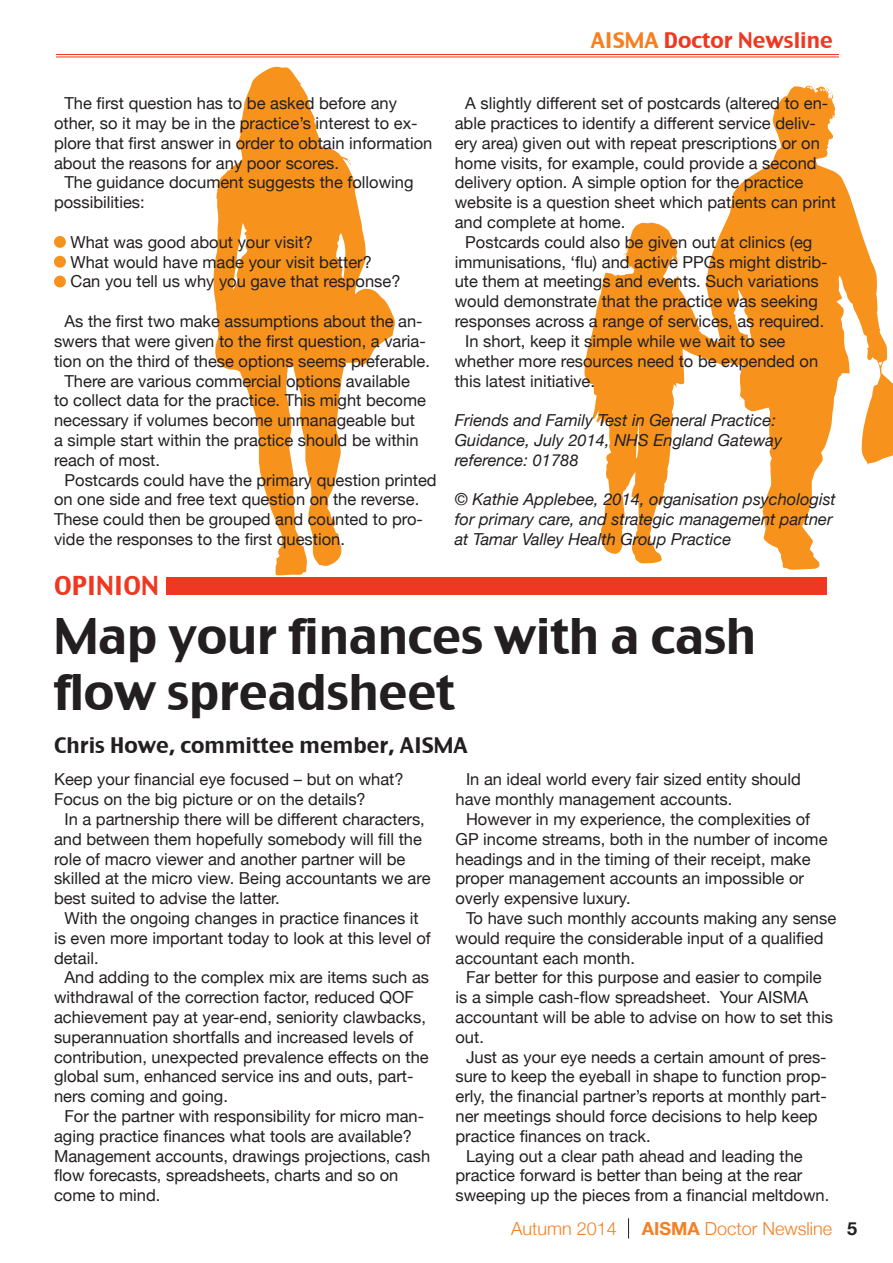
<style>
.page{position:relative;width:893px;height:1263px;background:#fff}
.page>*{position:absolute;margin:0;border:0;box-sizing:border-box;transform-origin:0 0}
.HEAD2{font:48px/55.5px "Charcoal CY";letter-spacing:-.01em;color:#231f20}
.t1{font:25.5px "Charcoal CY";color:#ef3822}
.t2{font:21px "Charcoal CY";color:#231f20}
.t3{font:21px "Charcoal CY";color:#ef3822}
.t4{font:300 18px "Helvetica Neue";color:#f57f21}
.with_ind{font:16.5px/19.8px "Helvetica Neue";color:#231f20}
.no_ind{font:italic 16.5px/19.8px "Helvetica Neue";color:#231f20}
.no_ind-2{font:16.5px/19.8px "Helvetica Neue";color:#231f20}
.s1{color:#f57f21}
.s2{font-weight:700}
.s3{font-weight:700;color:#231f20}
</style>
<div class="page">
<svg style="left:584px;top:85px;width:309px;height:485px"></svg>
<svg style="left:213px;top:66px;width:182px;height:510px;fill:#f7931d"></svg>
<svg style="left:628px;top:1218px;width:1px;height:20px"></svg>
<hr style="left:0;top:54px;width:839px;height:1px;background:#ef3822">
<hr style="left:0;top:57px;width:839px;height:1px;background:#ef3822">
<div style="left:0;top:37px;width:55px;height:32px;background:#fff"></div>
<div style="left:54px;top:236px;width:12px;height:12px;background:#f7931d;border-radius:50%"></div>
<div style="left:54px;top:256px;width:12px;height:12px;background:#f7931d;border-radius:50%"></div>
<div style="left:54px;top:276px;width:12px;height:11px;background:#f7931d;border-radius:50%"></div>
<div style="left:166px;top:577px;width:660px;height:17px;background:#ef3822"></div>
<p class="t3" style="left:591px;top:27px;width:244px"><span class="s1">AISMA</span> Doctor Newsline</p>
<p class="with_ind" style="left:54px;top:94px;width:380px;text-indent:10px">The first question has to be asked before any other, so it may be in the practice’s interest to ex&shy;plore that first answer in order to obtain information about the reasons for any poor scores.</p>
<p class="with_ind" style="left:54px;top:174px;width:361px;text-indent:10px">The guidance document suggests the following possibilities:</p>
<p class="with_ind" style="left:70px;top:233px;width:244px">What was good about your visit?</p>
<p class="with_ind" style="left:70px;top:253px;width:303px">What would have made your visit better?</p>
<p class="with_ind" style="left:70px;top:273px;width:332px">Can you tell us why you gave that response?</p>
<p class="with_ind" style="left:54px;top:312px;width:377px;text-align:center">As the first two make assumptions about the an&shy;swers that were given to the first question, a varia&shy;tion on the third of these options seems preferable.</p>
<p class="with_ind" style="left:54px;top:372px;width:373px;text-indent:10px">There are various commercial options available to collect data for the practice. This might become necessary if volumes become unmanageable but a simple start within the practice should be within reach of most.</p>
<p class="with_ind" style="left:54px;top:471px;width:384px;text-indent:10px">Postcards could have the primary question printed on one side and free text question on the reverse.<br>These could then be grouped and counted to pro&shy;vide the responses to the first question.</p>
<p class="t1" style="left:54px;top:570px;width:106px">OPINION</p>
<p class="with_ind" style="left:455px;top:94px;width:383px;text-indent:10px">A slightly different set of postcards (altered to en&shy;able practices to identify a different service deliv&shy;ery area) given out with repeat prescriptions or on home visits, for example, could provide a second delivery option. A simple option for the practice website is a question sheet which patients can print and complete at home.</p>
<p class="with_ind" style="left:455px;top:233px;width:374px;text-align:center">Postcards could also be given out at clinics (eg immunisations, ‘flu) and active PPGs might distrib&shy;ute them at meetings and events. Such variations would demonstrate that the practice was seeking responses across a range of services, as required.</p>
<p class="with_ind" style="left:455px;top:332px;width:365px;text-indent:10px">In short, keep it simple while we wait to see whether more resources need to be expended on this latest initiative.</p>
<p class="no_ind" style="left:455px;top:411px;width:323px">Friends and Family Test in General Practice:</p>
<p class="no_ind" style="left:455px;top:431px;width:329px">Guidance, July 2014, NHS England Gateway</p>
<p class="no_ind" style="left:455px;top:451px;width:125px">reference: 01788</p>
<p class="no_ind" style="left:455px;top:490px;width:383px">© Kathie Applebee, 2014, organisation psychologist for primary care, and strategic management partner at Tamar Valley Health Group Practice</p>
<p class="HEAD2" style="left:54px;top:608px;width:704px">Map your finances with a cash flow spreadsheet</p>
<p class="t2" style="left:54px;top:732px;width:415px">Chris Howe, committee member, AISMA</p>
<p class="no_ind-2" style="left:54px;top:770px;width:351px">Keep your financial eye focused – but on what?<br>Focus on the big picture or on the details?</p>
<p class="with_ind" style="left:54px;top:810px;width:378px;text-indent:10px">In a partnership there will be different characters, and between them hopefully somebody will fill the role of macro viewer and another partner will be skilled at the micro view. Being accountants we are best suited to advise the latter.</p>
<p class="with_ind" style="left:54px;top:909px;width:378px;text-indent:10px">With the ongoing changes in practice finances it is even more important today to look at this level of detail.</p>
<p class="with_ind" style="left:54px;top:968px;width:377px;text-indent:10px">And adding to the complex mix are items such as withdrawal of the correction factor, reduced QOF achievement pay at year-end, seniority clawbacks, superannuation shortfalls and increased levels of contribution, unexpected prevalence effects on the global sum, enhanced service ins and outs, part&shy;ners coming and going.</p>
<p class="with_ind" style="left:54px;top:1107px;width:378px;text-indent:10px">For the partner with responsibility for micro man&shy;aging practice finances what tools are available?<br>Management accounts, drawings projections, cash flow forecasts, spreadsheets, charts and so on come to mind.</p>
<p class="with_ind" style="left:455px;top:770px;width:347px;text-indent:10px">In an ideal world every fair sized entity should have monthly management accounts.</p>
<p class="with_ind" style="left:455px;top:810px;width:374px;text-indent:10px">However in my experience, the complexities of GP income streams, both in the number of income headings and in the timing of their receipt, make proper management accounts an impossible or overly expensive luxury.</p>
<p class="with_ind" style="left:455px;top:909px;width:382px;text-indent:10px">To have such monthly accounts making any sense would require the considerable input of a qualified accountant each month.</p>
<p class="with_ind" style="left:455px;top:968px;width:379px;text-indent:10px">Far better for this purpose and easier to compile is a simple cash-flow spreadsheet. Your AISMA accountant will be able to advise on how to set this out.</p>
<p class="with_ind" style="left:455px;top:1048px;width:373px;text-indent:10px">Just as your eye needs a certain amount of pres&shy;sure to keep the eyeball in shape to function prop&shy;erly, the financial partner’s reports at monthly part&shy;ner meetings should force decisions to help keep practice finances on track.</p>
<p class="with_ind" style="left:455px;top:1147px;width:375px;text-indent:10px">Laying out a clear path ahead and leading the practice forward is better than being at the rear sweeping up the pieces from a financial meltdown.</p>
<p class="t4" style="left:511px;top:1213px;width:107px">Autumn 2014</p>
<p class="t4" style="left:642px;top:1213px;width:217px"><span class="s2">AISMA</span> Doctor Newsline <span class="s3">5</span></p>
</div>
